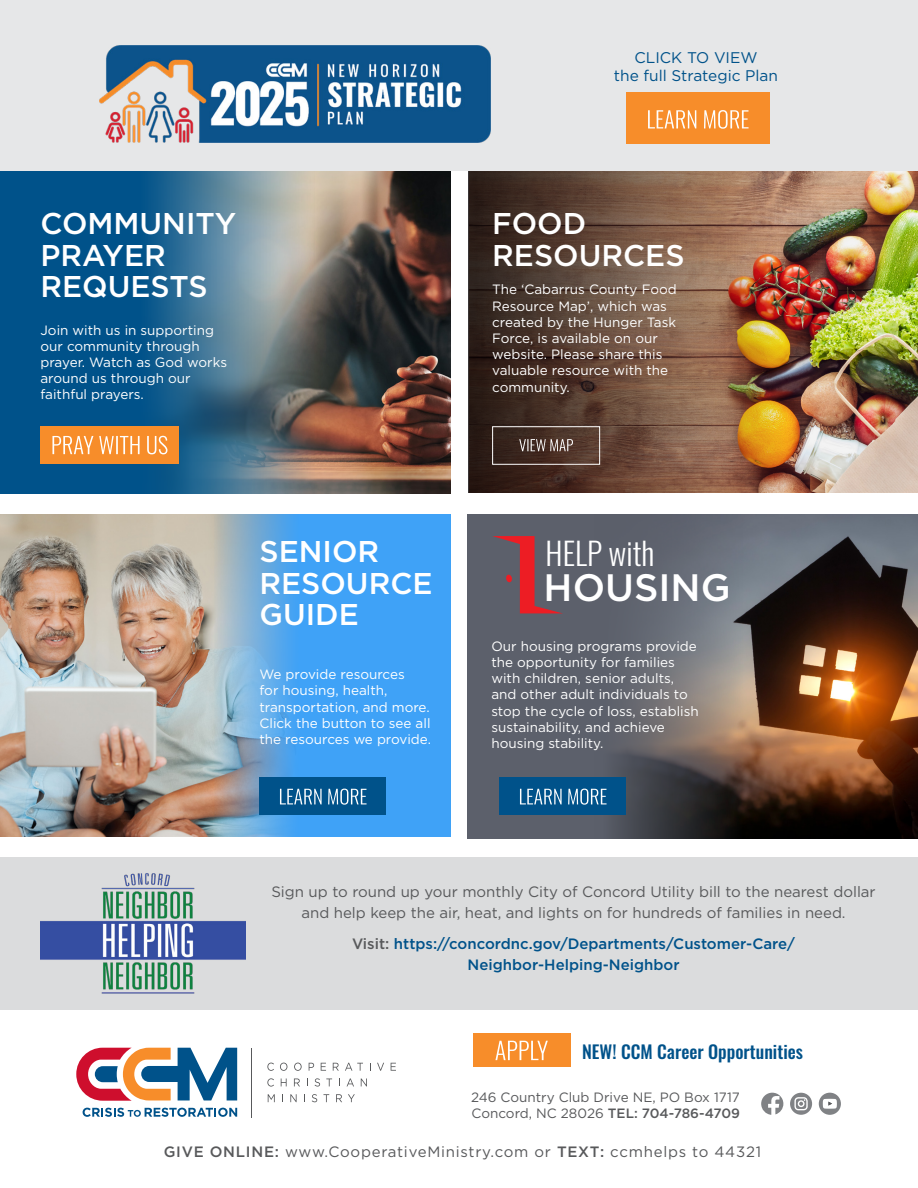
<style>
.page{position:relative;width:918px;height:1188px;background:#fff}
.page>*{position:absolute;margin:0;border:0;box-sizing:border-box;transform-origin:0 0}
.t1{font:500 38.25px "Gotham";color:#fff}
.t2{font:300 31.2px "Oswald";color:#fff}
.t3{font:500 30px/31.5px "Gotham";color:#fff}
.t4{font:500 18px "Oswald";color:#00528a}
.t5{font:15.45px/18.6px "Gotham";color:#00528a;text-align:center}
.t6{font:15px/21px "Gotham";color:#58595b;text-align:center}
.t7{font:500 15px/21px "Gotham";color:#00528a;text-align:center}
.t8{font:15px "Gotham";letter-spacing:.05em;color:#58595b}
.t9{font:13.5px/16.2px "Gotham";color:#fff}
.t10{font:13.5px/16.2px "Gotham";color:#58595b}
.s1{color:#58595b}
.s2{font-weight:500}
</style>
<div class="page">
<img style="left:468px;top:171px;width:442px;height:322px">
<div style="left:0;top:858px;width:918px;height:152px;background:#dbdcdd"></div>
<img style="left:41px;top:873px;width:205px;height:121px">
<div style="left:790px;top:1093px;width:22px;height:22px;background:#808285;border-radius:50%"></div>
<svg style="left:794px;top:1097px;width:14px;height:13px"></svg>
<div style="left:819px;top:1093px;width:22px;height:22px;background:#808285;border-radius:50%"></div>
<svg style="left:823px;top:1099px;width:14px;height:10px"></svg>
<svg style="left:761px;top:1093px;width:22px;height:22px"></svg>
<div style="left:468px;top:514px;width:450px;height:324px;background:#5c606b"></div>
<img style="left:594px;top:514px;width:324px;height:324px">
<svg style="left:492px;top:536px;width:69px;height:77px"></svg>
<div style="left:492px;top:426px;width:108px;height:39px;border:1px solid #fff"></div>
<svg style="left:519px;top:439px;width:54px;height:12px"></svg>
<svg style="left:76px;top:1048px;width:161px;height:53px"></svg>
<svg style="left:267px;top:1063px;width:7px;height:8px"></svg>
<svg style="left:280px;top:1063px;width:7px;height:8px"></svg>
<svg style="left:294px;top:1063px;width:8px;height:8px"></svg>
<svg style="left:309px;top:1063px;width:5px;height:8px"></svg>
<svg style="left:321px;top:1063px;width:5px;height:8px"></svg>
<svg style="left:333px;top:1063px;width:6px;height:8px"></svg>
<svg style="left:345px;top:1063px;width:18px;height:8px"></svg>
<svg style="left:377px;top:1063px;width:7px;height:8px"></svg>
<svg style="left:391px;top:1063px;width:5px;height:8px"></svg>
<svg style="left:267px;top:1078px;width:7px;height:9px"></svg>
<svg style="left:281px;top:1079px;width:6px;height:7px"></svg>
<svg style="left:294px;top:1079px;width:6px;height:7px"></svg>
<svg style="left:315px;top:1078px;width:5px;height:9px"></svg>
<svg style="left:326px;top:1079px;width:6px;height:7px"></svg>
<svg style="left:347px;top:1078px;width:7px;height:8px"></svg>
<svg style="left:361px;top:1079px;width:6px;height:7px"></svg>
<svg style="left:268px;top:1094px;width:7px;height:8px"></svg>
<svg style="left:290px;top:1094px;width:7px;height:8px"></svg>
<svg style="left:312px;top:1094px;width:5px;height:8px"></svg>
<svg style="left:323px;top:1094px;width:6px;height:8px"></svg>
<svg style="left:336px;top:1094px;width:6px;height:8px"></svg>
<svg style="left:348px;top:1094px;width:7px;height:8px"></svg>
<hr style="left:251px;top:1048px;width:1px;height:69px;background:#58595b">
<svg style="left:83px;top:1108px;width:154px;height:9px"></svg>
<div style="left:473px;top:1034px;width:97px;height:33px;background:#f78d2a"></div>
<svg style="left:495px;top:1041px;width:53px;height:19px"></svg>
<div style="left:0;top:171px;width:450px;height:323px;background:#00528a"></div>
<img style="left:151px;top:171px;width:299px;height:323px">
<div style="left:40px;top:426px;width:139px;height:38px;background:#f78d2a"></div>
<svg style="left:52px;top:436px;width:115px;height:18px"></svg>
<div style="left:0;top:514px;width:450px;height:323px;background:#3fa2f7"></div>
<img style="left:0;top:514px;width:311px;height:323px">
<div style="left:260px;top:778px;width:126px;height:37px;background:#00528a"></div>
<svg style="left:280px;top:789px;width:87px;height:16px"></svg>
<div style="left:500px;top:778px;width:126px;height:37px;background:#00528a"></div>
<svg style="left:520px;top:789px;width:87px;height:16px"></svg>
<div style="left:0;top:0;width:918px;height:171px;background:#e6e7e8"></div>
<img style="left:99px;top:45px;width:391px;height:98px">
<div style="left:626px;top:92px;width:144px;height:52px;background:#f78d2a"></div>
<svg style="left:648px;top:110px;width:101px;height:19px"></svg>
<h3 class="t3" style="left:40px;top:208px;width:197px">COMMUNITY<br>PRAYER<br>REQUESTS</h3>
<p class="t9" style="left:40px;top:321px;width:188px">Join with us in supporting our community through prayer. Watch as God works around us through our faithful prayers.</p>
<p class="t5" style="left:614px;top:48px;width:166px">CLICK TO VIEW<br>the full Strategic Plan</p>
<h3 class="t3" style="left:492px;top:208px;width:194px">FOOD<br>RESOURCES</h3>
<p class="t9" style="left:492px;top:281px;width:186px">The ‘Cabarrus County Food<br>Resource Map’, which was created by the Hunger Task<br>Force, is available on our website. Please share this valuable resource with the community.</p>
<h3 class="t3" style="left:260px;top:536px;width:175px">SENIOR<br>RESOURCE<br>GUIDE</h3>
<p class="t9" style="left:260px;top:666px;width:173px">We provide resources<br>for housing, health, transportation, and more.<br>Click the button to see all the resources we provide.</p>
<h2 class="t2" style="left:546px;top:526px;width:110px">HELP with</h2>
<h1 class="t1" style="left:544px;top:562px;width:189px">HOUSING</h1>
<p class="t9" style="left:491px;top:638px;width:209px">Our housing programs provide the opportunity for families with children, senior adults, and other adult individuals to stop the cycle of loss, establish sustainability, and achieve housing stability.</p>
<p class="t6" style="left:271px;top:881px;width:606px">Sign up to round up your monthly City of Concord Utility bill to the nearest dollar and help keep the air, heat, and lights on for hundreds of families in need.</p>
<p class="t7" style="left:352px;top:933px;width:445px"><span class="s1">Visit:</span> https://concordnc.gov/Departments/Customer-Care/<br>Neighbor-Helping-Neighbor</p>
<h3 class="t4" style="left:582px;top:1042px;width:222px">NEW! CCM Career Opportunities</h3>
<p class="t10" style="left:471px;top:1088px;width:270px">246 Country Club Drive NE, PO Box 1717<br>Concord, NC 28026 <span class="s2">TEL: 704-786-4709</span></p>
<p class="t8" style="left:164px;top:1142px;width:599px"><span class="s2">GIVE ONLINE:</span> www.CooperativeMinistry.com or <span class="s2">TEXT:</span> ccmhelps to 44321</p>
</div>
